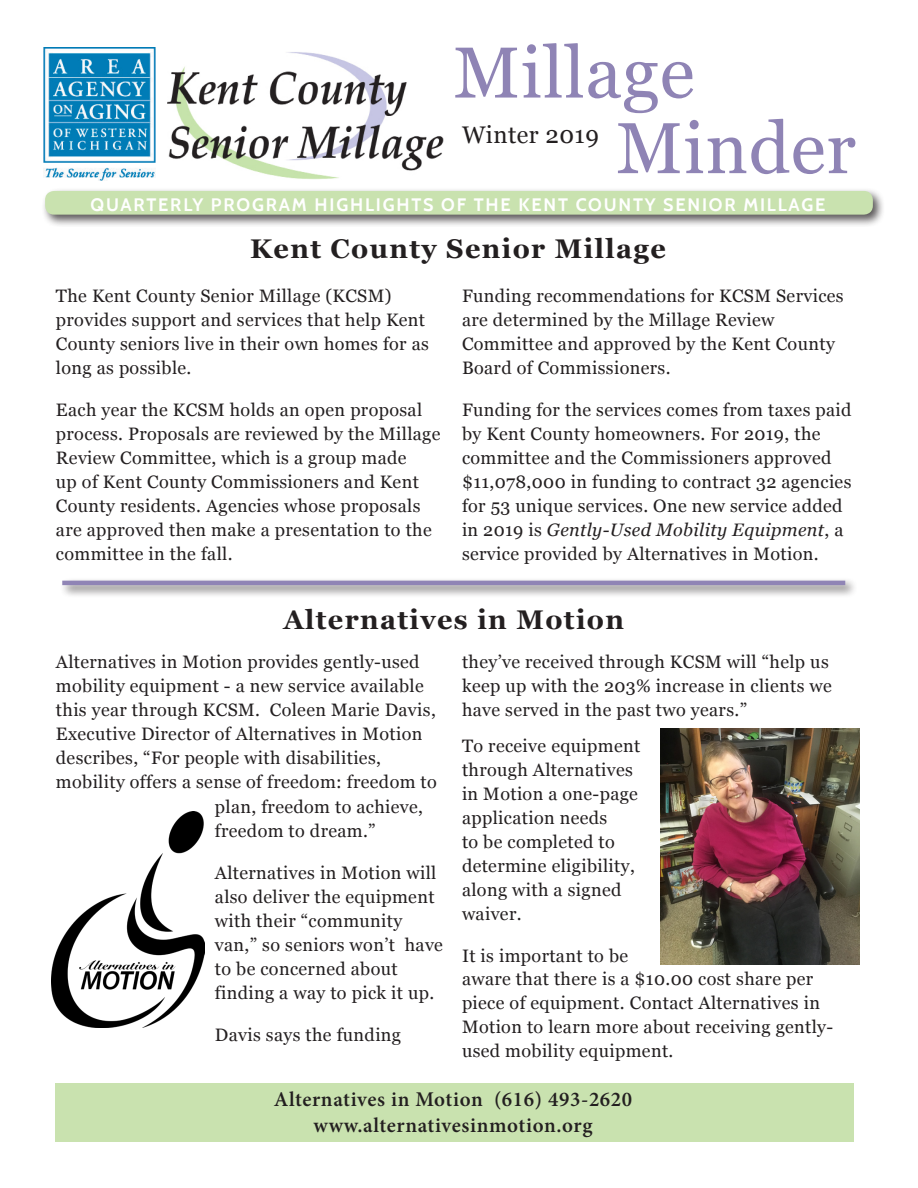
<style>
.page{position:relative;width:918px;height:1188px;background:#fff}
.page>*{position:absolute;margin:0;border:0;box-sizing:border-box;transform-origin:0 0}
.t1{font:72px "Georgia";letter-spacing:.01em;color:#8f84b5}
.t2{font:700 27px "Georgia";letter-spacing:.05em;color:#231f20}
.t3{font:24px "Georgia";letter-spacing:.02em;color:#231f20}
.t4{font:600 21px "Minion Pro";letter-spacing:.03em;color:#231f20}
.t5{font:18px/24px "Georgia";letter-spacing:.02em;color:#231f20}
.t6{font:700 18px "Cabin";letter-spacing:.1em;color:#fff}
.s1{font-style:italic}
</style>
<div class="page">
<img style="left:43px;top:48px;width:113px;height:132px">
<div style="left:42px;top:187px;width:844px;height:40px;background:#231f20;opacity:.75"></div>
<div style="left:45px;top:191px;width:828px;height:24px;background:#c9e2af;border-radius:9px"></div>
<img style="left:168px;top:52px;width:276px;height:128px">
<img style="left:51px;top:812px;width:154px;height:216px">
<div style="left:56px;top:1083px;width:798px;height:59px;background:#c9e2af"></div>
<img style="left:661px;top:728px;width:199px;height:237px">
<div style="left:59px;top:577px;width:799px;height:21px;background:#231f20;opacity:.75"></div>
<hr style="left:62px;top:581px;width:783px;height:4px;background:#8f84b5">
<p class="t1" style="left:454px;top:20px;width:243px">Millage</p>
<p class="t1" style="left:616px;top:96px;width:241px">Minder</p>
<p class="t3" style="left:462px;top:118px;width:138px">Winter 2019</p>
<p class="t6" style="left:91px;top:190px;width:736px">QUARTERLY PROGRAM HIGHLIGHTS OF THE KENT COUNTY SENIOR MILLAGE</p>
<p class="t2" style="left:250px;top:229px;width:417px">Kent County Senior Millage</p>
<p class="t5" style="left:462px;top:283px;width:383px">Funding recommendations for KCSM Services are determined by the Millage Review Committee and approved by the Kent County Board of Commissioners.</p>
<p class="t5" style="left:462px;top:397px;width:391px">Funding for the services comes from taxes paid by Kent County homeowners. For 2019, the committee and the Commissioners approved $11,078,000 in funding to contract 32 agencies for 53 unique services. One new service added in 2019 is <span class="s1">Gently-Used Mobility Equipment</span>, a service provided by Alternatives in Motion.</p>
<p class="t5" style="left:56px;top:283px;width:374px">The Kent County Senior Millage (KCSM) provides support and services that help Kent County seniors live in their own homes for as long as possible.</p>
<p class="t5" style="left:56px;top:397px;width:386px">Each year the KCSM holds an open proposal process. Proposals are reviewed by the Millage Review Committee, which is a group made<br>up of Kent County Commissioners and Kent County residents. Agencies whose proposals are approved then make a presentation to the committee in the fall.</p>
<p class="t2" style="left:283px;top:599px;width:342px">Alternatives in Motion</p>
<p class="t5" style="left:56px;top:649px;width:382px">Alternatives in Motion provides gently-used mobility equipment - a new service available this year through KCSM. Coleen Marie Davis, Executive Director of Alternatives in Motion describes, “For people with disabilities, mobility offers a sense of freedom: freedom to</p>
<p class="t5" style="left:462px;top:649px;width:371px">they’ve received through KCSM will “help us keep up with the 203% increase in clients we have served in the past two years.”</p>
<p class="t5" style="left:462px;top:733px;width:180px">To receive equipment through Alternatives in Motion a one-page application needs<br>to be completed to determine eligibility, along with a signed waiver.</p>
<p class="t5" style="left:462px;top:943px;width:373px">It is important to be<br>aware that there is a $10.00 cost share per piece of equipment. Contact Alternatives in Motion to learn more about receiving gently&shy;used mobility equipment.</p>
<p class="t5" style="left:215px;top:794px;width:210px">plan, freedom to achieve, freedom to dream.”</p>
<p class="t5" style="left:215px;top:860px;width:230px">Alternatives in Motion will also deliver the equipment with their “community van,” so seniors won’t have to be concerned about finding a way to pick it up.</p>
<p class="t5" style="left:215px;top:1022px;width:188px">Davis says the funding</p>
<p class="t4" style="left:274px;top:1085px;width:360px">Alternatives in Motion (616) 493-2620</p>
<p class="t4" style="left:314px;top:1110px;width:281px">www.alternativesinmotion.org</p>
</div>
